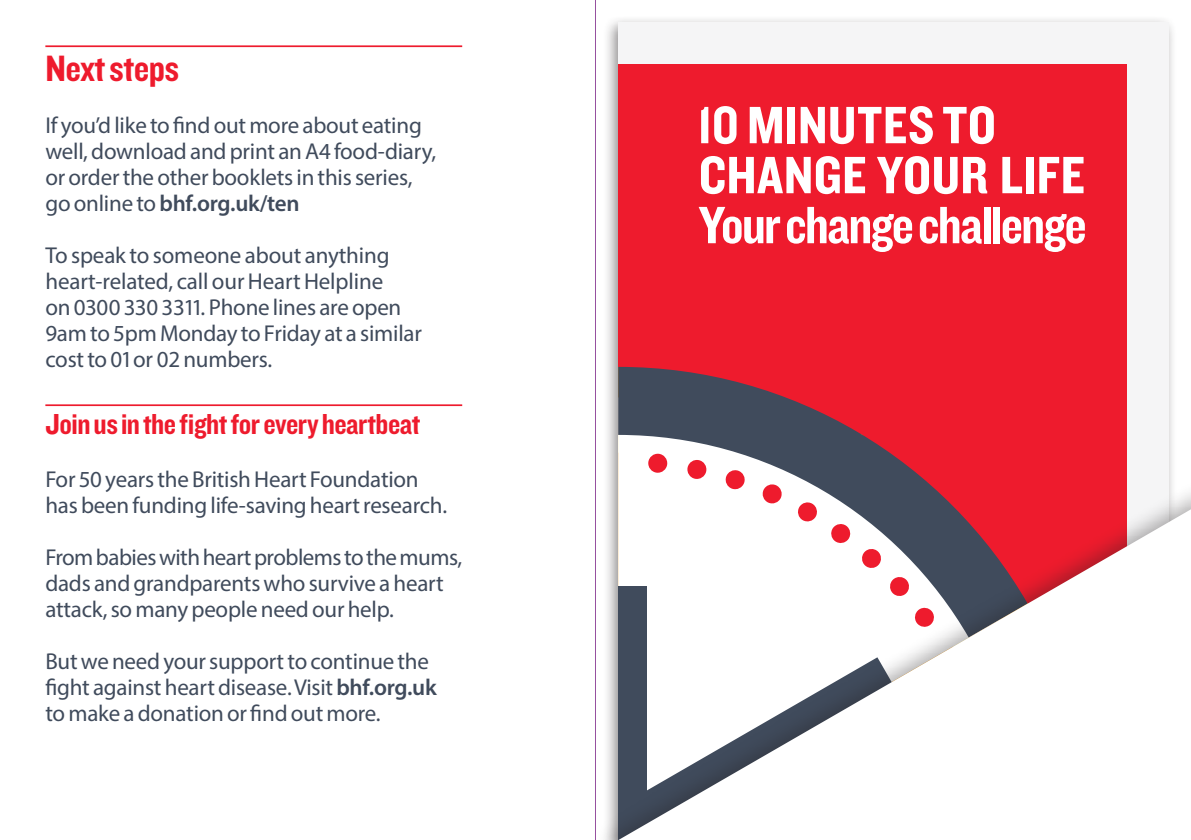
<style>
.page{position:relative;width:1191px;height:840px;background:#fff}
.page>*{position:absolute;margin:0;border:0;box-sizing:border-box;transform-origin:0 0}
.t1{font:54.4px/50px "Knockout 50 Welterweight";letter-spacing:-.005em;color:#fff}
.Heading{font:38px "Knockout 50 Welterweight";letter-spacing:-.015em;color:#ee1b2d}
.SUBS{font:30px "Knockout 50 Welterweight";letter-spacing:-.015em;color:#ee1b2d}
.Body{font:23px/26px "Myriad Pro";letter-spacing:-.01em;color:#404b5c}
.s1{font-weight:600}
</style>
<div class="page">
<div style="left:602px;top:15px;width:574px;height:824px;background:#231f20;opacity:.5"></div>
<div style="left:618px;top:23px;width:550px;height:816px;background:#f5f5f6"></div>
<div style="left:618px;top:65px;width:508px;height:774px;background:#ee1b2d"></div>
<svg style="left:618px;top:366px;width:268px;height:84px;fill:#404b5c"></svg>
<svg style="left:618px;top:450px;width:306px;height:29px;background:#a78f99"></svg>
<div style="left:595px;top:479px;width:596px;height:360px;background:#231f20;opacity:.37"></div>
<svg style="left:618px;top:509px;width:573px;height:330px;fill:#fff"></svg>
<hr style="left:45px;top:45px;width:417px;height:2px;background:#ee1b2d">
<hr style="left:45px;top:404px;width:417px;height:2px;background:#ee1b2d">
<hr style="left:595px;top:0;width:1px;height:839px;background:#96519f">
<p class="Heading" style="left:45px;top:43px;width:135px">Next steps</p>
<p class="Body" style="left:45px;top:112px;width:392px">If you’d like to find out more about eating well, download and print an A4 food-diary, or order the other booklets in this series, go online to <span class="s1">bhf.org.uk/ten</span></p>
<p class="Body" style="left:45px;top:242px;width:378px">To speak to someone about anything heart-related, call our Heart Helpline<br>on 0300 330 3311. Phone lines are open 9am to 5pm Monday to Friday at a similar cost to 01 or 02 numbers.</p>
<p class="SUBS" style="left:45px;top:404px;width:377px">Join us in the fight for every heartbeat</p>
<p class="Body" style="left:45px;top:465px;width:403px">For 50 years the British Heart Foundation has been funding life-saving heart research.</p>
<p class="Body" style="left:45px;top:543px;width:418px">From babies with heart problems to the mums, dads and grandparents who survive a heart attack, so many people need our help.</p>
<p class="Body" style="left:45px;top:647px;width:393px">But we need your support to continue the fight against heart disease. Visit <span class="s1">bhf.org.uk </span>to make a donation or find out more.</p>
<p class="t1" style="left:697px;top:98px;width:391px">10 MINUTES TO<br>CHANGE YOUR LIFE<br>Your change challenge</p>
</div>
